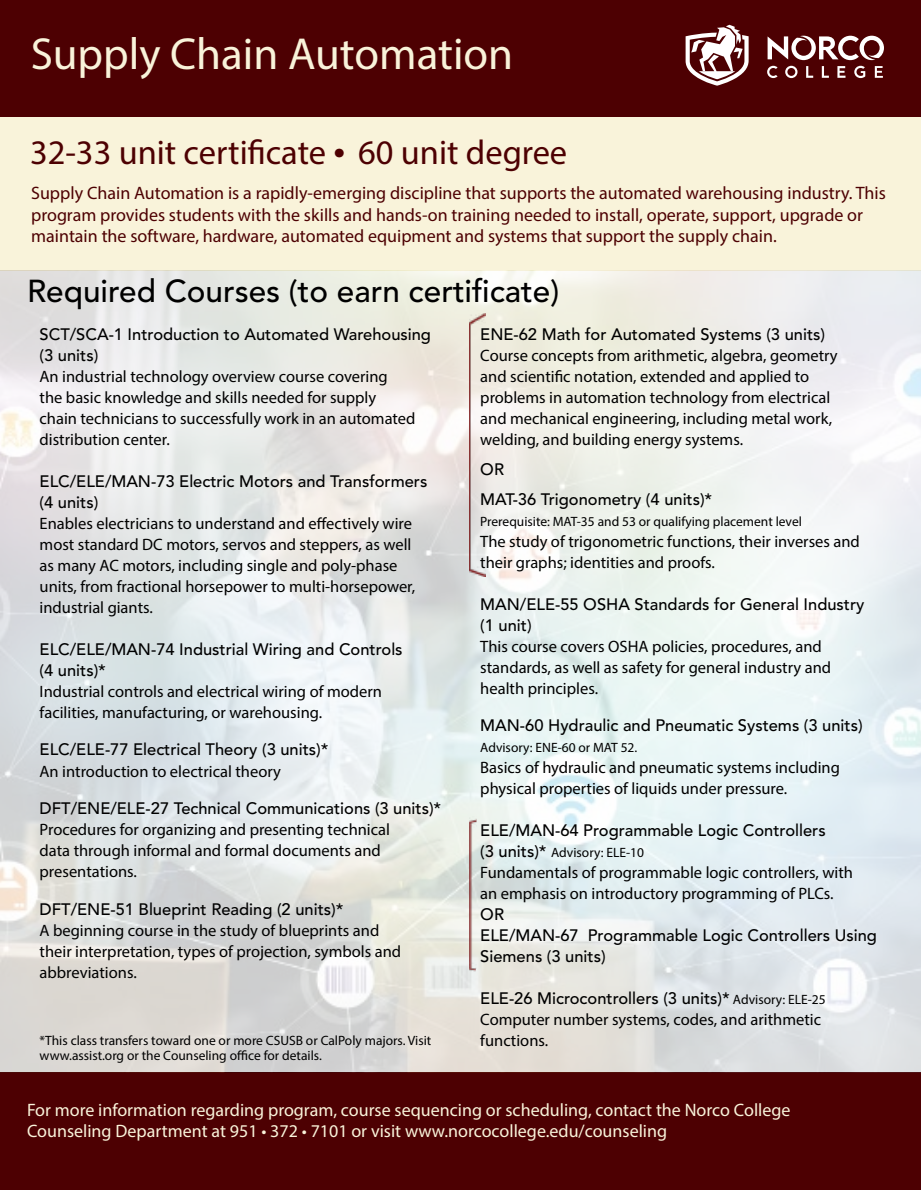
<style>
.page{position:relative;width:921px;height:1190px;background:#fff}
.page>*{position:absolute;margin:0;border:0;box-sizing:border-box;transform-origin:0 0}
.t1{font:45px "Myriad Pro";color:#f9f3da}
.t2{font:34.5px "Myriad Pro";color:#4d0002}
.t3{font:500 31.5px "Avenir LT Std";color:#000}
.t4{font:18px/21.6px "Myriad Pro";color:#4d0002}
.t5{font:18px/21.6px "Myriad Pro";color:#f9f3da}
.t6{font:16.5px/21px "Myriad Pro";color:#000}
.t7{font:500 16.5px/21px "Avenir LT Std";color:#000}
.t8{font:13.5px/15px "Myriad Pro";color:#000}
.s1{font-size:42px}
.s2{font-family:"Avenir LT Std";font-weight:500;font-size:16.5px}
.s3{font-family:"Myriad Pro";font-weight:400;font-size:13.5px}
</style>
<div class="page">
<div style="left:0;top:0;width:921px;height:118px;background:#4d0002"></div>
<div style="left:0;top:1072px;width:921px;height:118px;background:#4d0002"></div>
<div style="left:0;top:118px;width:921px;height:153px;background:#f9f3da"></div>
<img style="left:0;top:271px;width:921px;height:801px">
<svg style="left:768px;top:36px;width:116px;height:24px"></svg>
<svg style="left:785px;top:66px;width:13px;height:12px"></svg>
<svg style="left:806px;top:66px;width:7px;height:12px"></svg>
<svg style="left:822px;top:66px;width:7px;height:12px"></svg>
<svg style="left:837px;top:66px;width:9px;height:12px"></svg>
<svg style="left:875px;top:66px;width:8px;height:12px"></svg>
<svg style="left:767px;top:66px;width:11px;height:12px"></svg>
<svg style="left:854px;top:66px;width:11px;height:12px"></svg>
<svg style="left:686px;top:25px;width:63px;height:61px"></svg>
<img style="left:469px;top:313px;width:16px;height:264px">
<img style="left:469px;top:816px;width:8px;height:156px">
<h1 class="t1" style="left:31px;top:26px;width:484px">Supply Chain Automation</h1>
<h2 class="t2" style="left:30px;top:131px;width:539px">32-33 unit certificate <span class="s1">•</span> 60 unit degree</h2>
<p class="t4" style="left:31px;top:182px;width:856px">Supply Chain Automation is a rapidly-emerging discipline that supports the automated warehousing industry. This program provides students with the skills and hands-on training needed to install, operate, support, upgrade or maintain the software, hardware, automated equipment and systems that support the supply chain.</p>
<h3 class="t3" style="left:27px;top:273px;width:534px">Required Courses (to earn certificate)</h3>
<p class="t7" style="left:40px;top:324px;width:393px">SCT/SCA-1 Introduction to Automated Warehousing (3 units)</p>
<p class="t6" style="left:40px;top:365px;width:377px">An industrial technology overview course covering<br>the basic knowledge and skills needed for supply chain technicians to successfully work in an automated distribution center.</p>
<p class="t7" style="left:40px;top:471px;width:389px">ELC/ELE/MAN-73 Electric Motors and Transformers (4 units)</p>
<p class="t6" style="left:40px;top:512px;width:377px">Enables electricians to understand and effectively wire most standard DC motors, servos and steppers, as well as many AC motors, including single and poly-phase units, from fractional horsepower to multi-horsepower, industrial giants.</p>
<p class="t7" style="left:40px;top:639px;width:365px">ELC/ELE/MAN-74 Industrial Wiring and Controls (4 units)*</p>
<p class="t6" style="left:40px;top:680px;width:344px">Industrial controls and electrical wiring of modern facilities, manufacturing, or warehousing.</p>
<p class="t7" style="left:40px;top:739px;width:290px">ELC/ELE-77 Electrical Theory (3 units)*</p>
<p class="t6" style="left:40px;top:760px;width:243px">An introduction to electrical theory</p>
<p class="t7" style="left:40px;top:798px;width:403px">DFT/ENE/ELE-27 Technical Communications (3 units)*</p>
<p class="t6" style="left:40px;top:818px;width:352px">Procedures for organizing and presenting technical data through informal and formal documents and presentations.</p>
<p class="t7" style="left:40px;top:898px;width:305px">DFT/ENE-51 Blueprint Reading (2 units)*</p>
<p class="t6" style="left:40px;top:919px;width:363px">A beginning course in the study of blueprints and their interpretation, types of projection, symbols and abbreviations.</p>
<p class="t8" style="left:40px;top:1032px;width:393px">*This class transfers toward one or more CSUSB or CalPoly majors. Visit www.assist.org or the Counseling office for details.</p>
<p class="t7" style="left:480px;top:324px;width:346px">ENE-62 Math for Automated Systems (3 units)</p>
<p class="t6" style="left:480px;top:344px;width:359px">Course concepts from arithmetic, algebra, geometry and scientific notation, extended and applied to problems in automation technology from electrical and mechanical engineering, including metal work, welding, and building energy systems.</p>
<p class="t7" style="left:480px;top:454px;width:234px;line-height:30px">OR<br>MAT-36 Trigonometry (4 units)*</p>
<p class="t8" style="left:480px;top:513px;width:323px">Prerequisite: MAT-35 and 53 or qualifying placement level</p>
<p class="t6" style="left:480px;top:530px;width:381px">The study of trigonometric functions, their inverses and their graphs; identities and proofs.</p>
<p class="t7" style="left:480px;top:594px;width:386px">MAN/ELE-55 OSHA Standards for General Industry (1 unit)</p>
<p class="t6" style="left:480px;top:635px;width:352px">This course covers OSHA policies, procedures, and standards, as well as safety for general industry and health principles.</p>
<p class="t7" style="left:480px;top:715px;width:384px">MAN-60 Hydraulic and Pneumatic Systems (3 units)</p>
<p class="t8" style="left:480px;top:740px;width:159px">Advisory: ENE-60 or MAT 52.</p>
<p class="t6" style="left:480px;top:757px;width:361px">Basics of hydraulic and pneumatic systems including physical properties of liquids under pressure.</p>
<p class="t7" style="left:480px;top:820px;width:347px">ELE/MAN-64 Programmable Logic Controllers</p>
<p class="t8" style="left:480px;top:845px;width:165px"><span class="s2">(3 units)*</span> Advisory: ELE-10</p>
<p class="t6" style="left:480px;top:862px;width:374px">Fundamentals of programmable logic controllers, with an emphasis on introductory programming of PLCs.</p>
<p class="t7" style="left:480px;top:904px;width:398px">OR<br>ELE/MAN-67 Programmable Logic Controllers Using<br>Siemens (3 units)</p>
<p class="t7" style="left:480px;top:988px;width:347px">ELE-26 Microcontrollers (3 units)* <span class="s3">Advisory: ELE-25</span></p>
<p class="t6" style="left:480px;top:1009px;width:342px">Computer number systems, codes, and arithmetic functions.</p>
<p class="t5" style="left:27px;top:1098px;width:765px">For more information regarding program, course sequencing or scheduling, contact the Norco College<br>Counseling Department at 951 • 372 • 7101 or visit www.norcocollege.edu/counseling</p>
</div>
